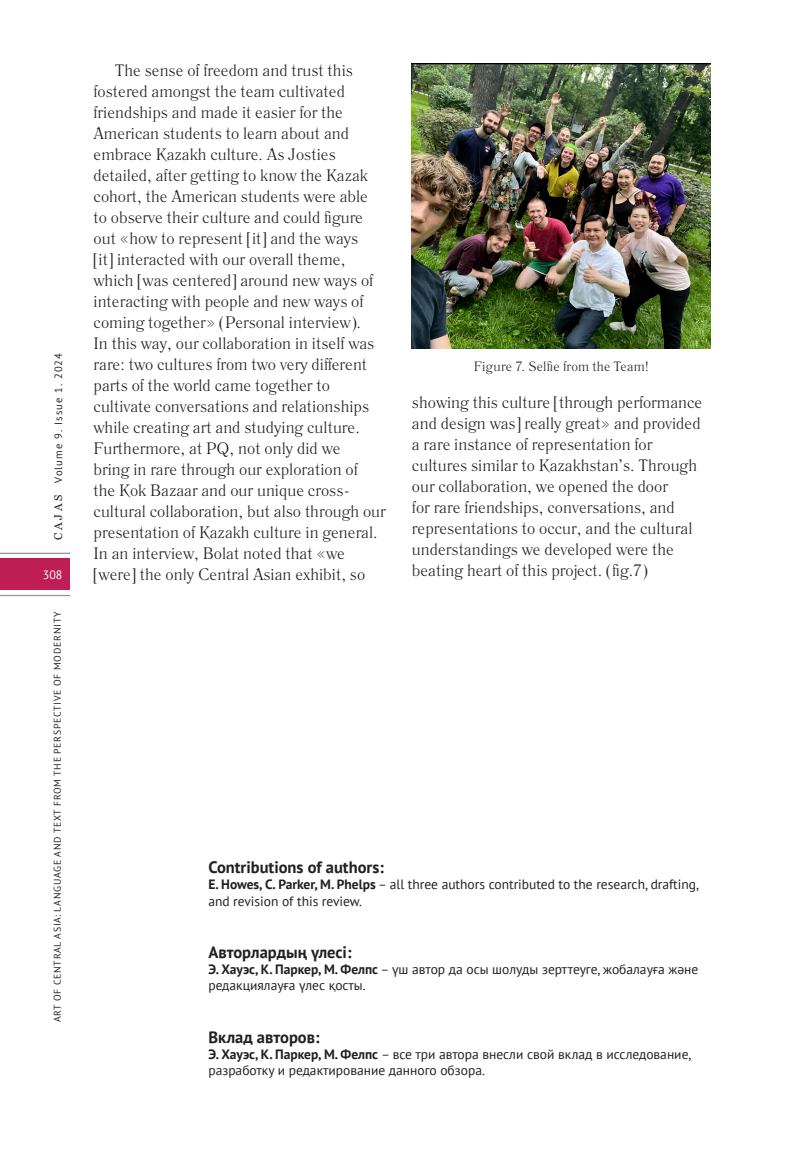
<style>
.page{position:relative;width:808px;height:1149px;background:#fff}
.page>*{position:absolute;margin:0;border:0;box-sizing:border-box;transform-origin:0 0}
.статья_основной_текс{font:16.5px/21px "Literaturnaya";color:#231f20}
.вклад_авторов_заголо{font:700 16.5px "PT Sans";color:#231f20}
.вклад_авторов_обычны{font:13.5px/16.2px "PT Sans";color:#231f20}
.картинки{font:13.5px "Literaturnaya";letter-spacing:.015em;color:#231f20}
.t1{font:12px "PT Sans";color:#fff}
.t2{font:10.5px "PT Sans";letter-spacing:.1em;color:#231f20}
.t3{font:9.75px "PT Sans";letter-spacing:.08em;color:#231f20}
.s1{font-family:"Georgia";font-size:11.25px}
.s2{font-weight:700}
</style>
<div class="page">
<div style="left:0;top:558px;width:70px;height:32px;background:#bf1e54"></div>
<hr style="left:0;top:594px;width:70px;height:2px;background:#939598">
<hr style="left:0;top:552px;width:70px;height:2px;background:#939598">
<img style="left:412px;top:64px;width:298px;height:284px">
<p class="t2" style="left:52px;top:540px;width:189px;rotate:-90deg"><span class="s1">C A J A S</span> Volume 9. Issue 1. 2024</p>
<p class="t1" style="left:43px;top:566px;width:21px">308</p>
<p class="t3" style="left:51px;top:1021px;width:411px;rotate:-90deg">ART OF CENTRAL ASIA: LANGUAGE AND TEXT FROM THE PERSPECTIVE OF MODERNITY</p>
<p class="статья_основной_текс" style="left:94px;top:60px;width:294px;text-indent:21px">The sense of freedom and trust this fostered amongst the team cultivated friendships and made it easier for the American students to learn about and embrace Kazakh culture. As Josties detailed, after getting to know the Kazak cohort, the American students were able<br>to observe their culture and could figure out «how to represent [it] and the ways<br>[it] interacted with our overall theme, which [was centered] around new ways of interacting with people and new ways of coming together» (Personal interview).<br>In this way, our collaboration in itself was rare: two cultures from two very different parts of the world came together to cultivate conversations and relationships while creating art and studying culture.<br>Furthermore, at PQ, not only did we<br>bring in rare through our exploration of<br>the Kok Bazaar and our unique cross&shy;cultural collaboration, but also through our presentation of Kazakh culture in general.<br>In an interview, Bolat noted that «we [were] the only Central Asian exhibit, so</p>
<p class="картинки" style="left:474px;top:358px;width:176px">Figure 7. Selfie from the Team!</p>
<p class="статья_основной_текс" style="left:412px;top:392px;width:292px">showing this culture [through performance and design was] really great» and provided a rare instance of representation for cultures similar to Kazakhstan’s. Through our collaboration, we opened the door<br>for rare friendships, conversations, and representations to occur, and the cultural understandings we developed were the beating heart of this project. (fig.7)</p>
<p class="вклад_авторов_заголо" style="left:208px;top:856px;width:177px">Contributions of authors:</p>
<p class="вклад_авторов_обычны" style="left:208px;top:876px;width:492px"><span class="s2">E. Howes, C. Parker, M. Phelps</span> – all three authors contributed to the research, drafting, and revision of this review.</p>
<p class="вклад_авторов_заголо" style="left:208px;top:940px;width:145px">Авторлардың үлесі:</p>
<p class="вклад_авторов_обычны" style="left:208px;top:960px;width:491px"><span class="s2">Э. Хауэс, К. Паркер, М. Фелпс</span> – үш автор да осы шолуды зерттеуге, жобалауға және редакциялауға үлес қосты.</p>
<p class="вклад_авторов_заголо" style="left:208px;top:1025px;width:113px">Вклад авторов:</p>
<p class="вклад_авторов_обычны" style="left:208px;top:1045px;width:485px"><span class="s2">Э. Хауэс, К. Паркер, М. Фелпс</span> – все три автора внесли свой вклад в исследование, разработку и редактирование данного обзора.</p>
</div>
